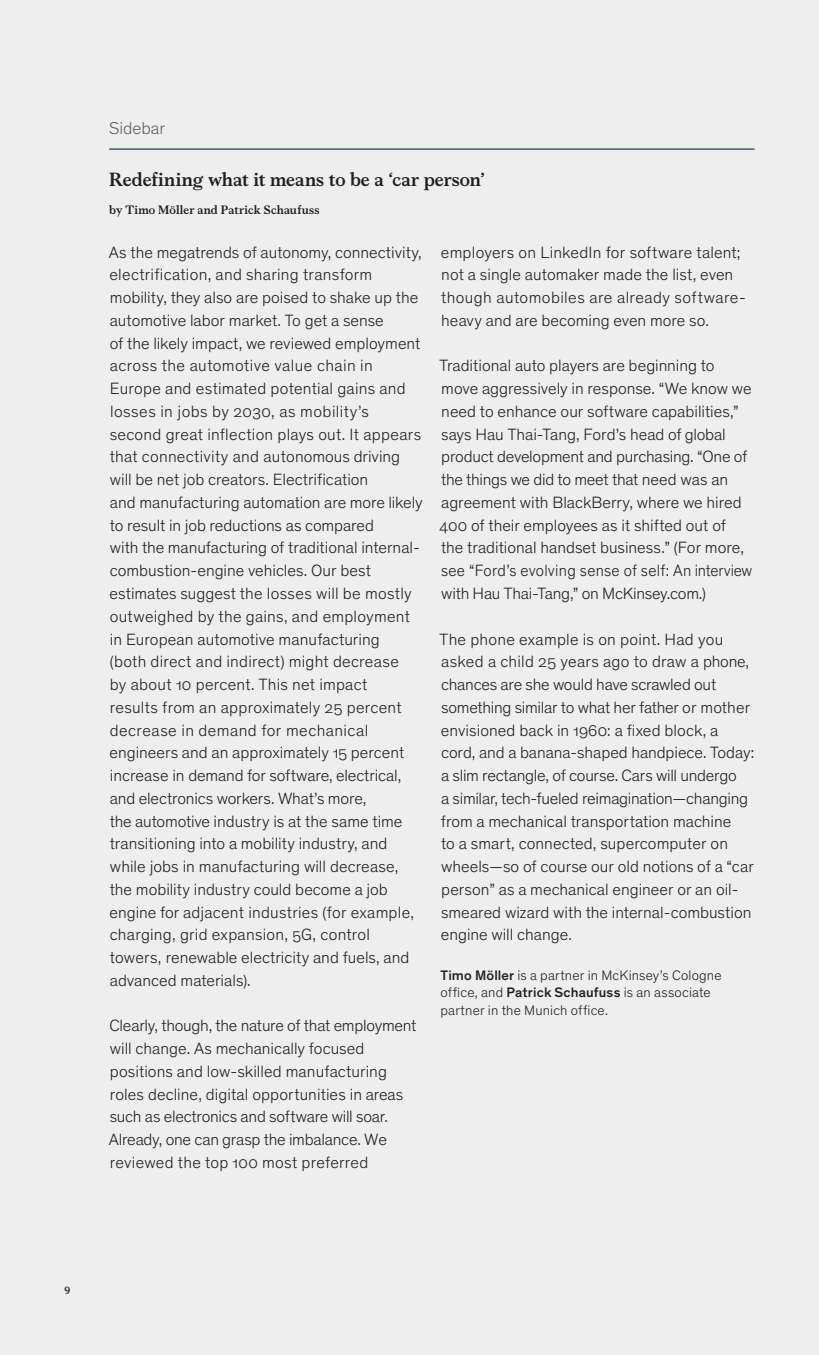
<style>
.page{position:relative;width:819px;height:1355px;background:#fff}
.page>*{position:absolute;margin:0;border:0;box-sizing:border-box;transform-origin:0 0}
.Heading{font:700 19.25px "Bower";color:#231f20}
.t1{font:300 17.5px "Theinhardt Pan";color:#636366}
.Dek_smaller{font:300 16.62px/22.8px "Theinhardt Pan";color:#231f20}
.t2{font:300 14px/17.5px "Theinhardt Pan";letter-spacing:.015em;color:#231f20}
.Heading-2{font:700 12.25px "Bower";letter-spacing:.015em;color:#231f20}
.Body{font:700 10.5px "Bower";color:#231f20}
.s1{font-weight:500}
</style>
<div class="page">
<div style="left:1px;top:0;width:818px;height:1354px;background:#eeeeef"></div>
<hr style="left:109px;top:149px;width:646px;height:1px;background:#000b22">
<p class="t1" style="left:109px;top:116px;width:58px">Sidebar</p>
<h3 class="Heading" style="left:109px;top:165px;width:378px">Redefining what it means to be a ‘car person’</h3>
<h3 class="Heading-2" style="left:109px;top:200px;width:212px">by Timo Möller and Patrick Schaufuss</h3>
<p class="Dek_smaller" style="left:109px;top:240px;width:315px">As the megatrends of autonomy, connectivity, electrification, and sharing transform mobility, they also are poised to shake up the automotive labor market. To get a sense<br>of the likely impact, we reviewed employment across the automotive value chain in Europe and estimated potential gains and losses in jobs by 2030, as mobility’s second great inflection plays out. It appears that connectivity and autonomous driving will be net job creators. Electrification<br>and manufacturing automation are more likely to result in job reductions as compared<br>with the manufacturing of traditional internal&shy;combustion-engine vehicles. Our best estimates suggest the losses will be mostly outweighed by the gains, and employment in European automotive manufacturing<br>(both direct and indirect) might decrease<br>by about 10 percent. This net impact<br>results from an approximately 25 percent decrease in demand for mechanical engineers and an approximately 15 percent increase in demand for software, electrical, and electronics workers. What’s more,<br>the automotive industry is at the same time transitioning into a mobility industry, and while jobs in manufacturing will decrease, the mobility industry could become a job engine for adjacent industries (for example, charging, grid expansion, 5G, control towers, renewable electricity and fuels, and advanced materials).</p>
<p class="Dek_smaller" style="left:109px;top:1013px;width:309px">Clearly, though, the nature of that employment will change. As mechanically focused positions and low-skilled manufacturing roles decline, digital opportunities in areas such as electronics and software will soar.<br>Already, one can grasp the imbalance. We reviewed the top 100 most preferred</p>
<p class="Dek_smaller" style="left:441px;top:240px;width:306px">employers on LinkedIn for software talent; not a single automaker made the list, even though automobiles are already software&shy;heavy and are becoming even more so.</p>
<p class="Dek_smaller" style="left:439px;top:354px;width:315px">Traditional auto players are beginning to move aggressively in response. “We know we need to enhance our software capabilities,” says Hau Thai-Tang, Ford’s head of global product development and purchasing. “One of the things we did to meet that need was an agreement with BlackBerry, where we hired 400 of their employees as it shifted out of the traditional handset business.” (For more, see “Ford’s evolving sense of self: An interview with Hau Thai-Tang,” on McKinsey.com.)</p>
<p class="Dek_smaller" style="left:440px;top:627px;width:316px">The phone example is on point. Had you asked a child 25 years ago to draw a phone, chances are she would have scrawled out something similar to what her father or mother envisioned back in 1960: a fixed block, a cord, and a banana-shaped handpiece. Today: a slim rectangle, of course. Cars will undergo<br>a similar, tech-fueled reimagination—changing from a mechanical transportation machine<br>to a smart, connected, supercomputer on wheels—so of course our old notions of a “car person” as a mechanical engineer or an oil&shy;smeared wizard with the internal-combustion engine will change.</p>
<p class="t2" style="left:441px;top:965px;width:283px"><span class="s1">Timo Möller</span> is a partner in McKinsey’s Cologne office, and <span class="s1">Patrick Schaufuss</span> is an associate partner in the Munich office.</p>
<p class="Body" style="left:64px;top:1282px;width:7px">9</p>
</div>
